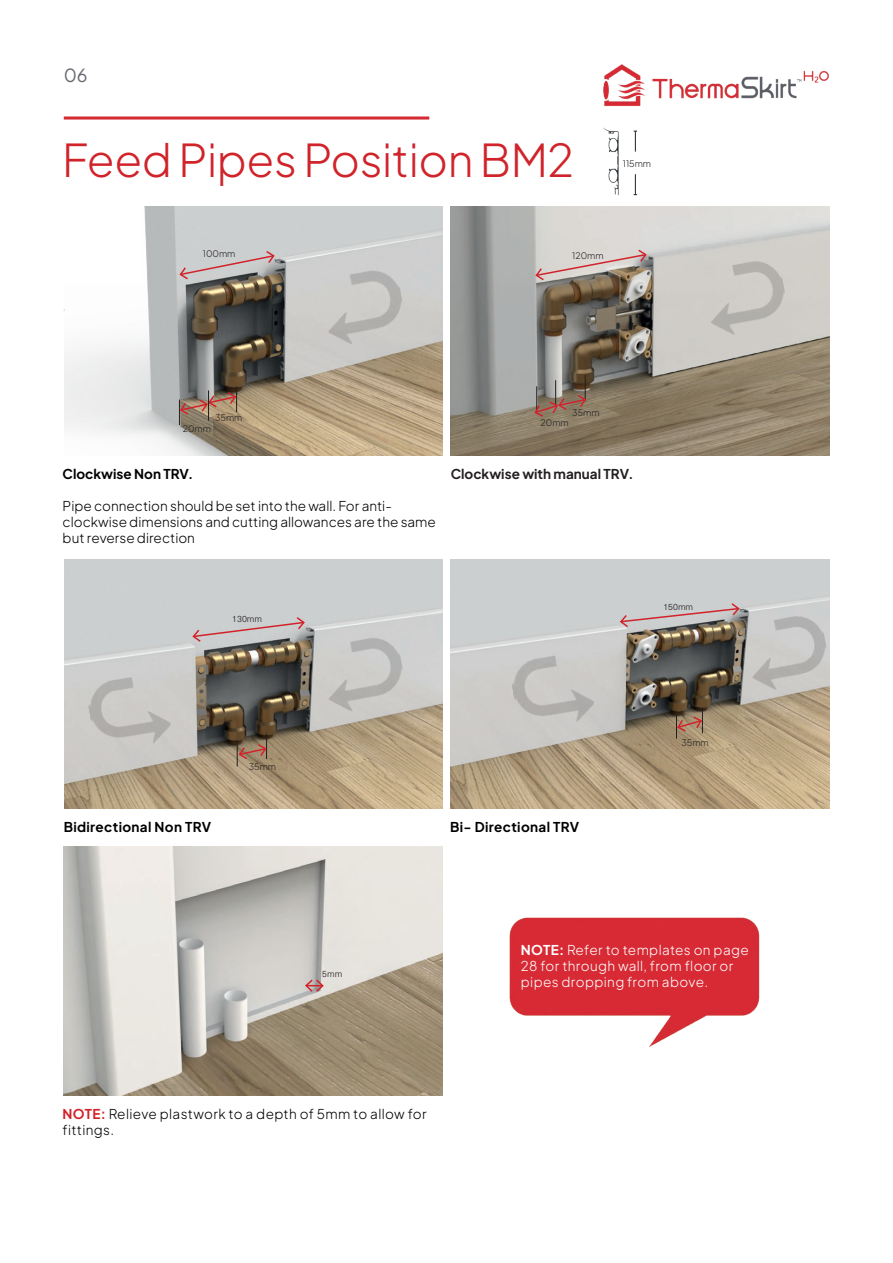
<style>
.page{position:relative;width:893px;height:1263px;background:#fff}
.page>*{position:absolute;margin:0;border:0;box-sizing:border-box;transform-origin:0 0}
.t1{font:300 45px "Plus Jakarta Sans";letter-spacing:-.01em;color:#d0232a}
.t2{font:18px "Plus Jakarta Sans";color:#666970}
.t3{font:300 13.5px/16.2px "Plus Jakarta Sans";color:#000}
.t4{font:300 13.5px/16.2px "Plus Jakarta Sans";letter-spacing:.025em;color:#fff}
.t5{font:300 13.5px/16.2px "Plus Jakarta Sans";letter-spacing:.025em;color:#000}
.t6{font:13.5px "Plus Jakarta Sans";letter-spacing:.025em;color:#000}
.t7{font:13.5px "Plus Jakarta Sans";color:#231f20}
.t8{font:13.5px "Plus Jakarta Sans";color:#000}
.t9{font:300 9px "Plus Jakarta Sans";color:#231f20}
.t10{font:300 9px "Neue Haas Unica W1 G";color:#231f20}
.s1{font-weight:400;color:#d2222a}
.s2{font-weight:400}
</style>
<div class="page">
<img style="left:63px;top:116px;width:767px;height:980px">
<img style="left:451px;top:206px;width:378px;height:249px">
<img style="left:64px;top:846px;width:378px;height:249px">
<img style="left:64px;top:206px;width:379px;height:249px">
<img style="left:64px;top:559px;width:378px;height:249px">
<img style="left:451px;top:559px;width:378px;height:249px">
<svg style="left:178px;top:249px;width:98px;height:32px;background:#beb5b4"></svg>
<svg style="left:534px;top:248px;width:114px;height:34px;background:#c4b6b0"></svg>
<svg style="left:191px;top:616px;width:115px;height:27px;background:#c6bcbc"></svg>
<svg style="left:619px;top:602px;width:121px;height:27px;background:#bfb4b2"></svg>
<svg style="left:304px;top:978px;width:21px;height:15px"></svg>
<img style="left:603px;top:64px;width:226px;height:35px">
<img style="left:316px;top:250px;width:93px;height:100px">
<img style="left:698px;top:240px;width:93px;height:101px">
<img style="left:316px;top:617px;width:93px;height:100px">
<img style="left:740px;top:595px;width:90px;height:101px">
<img style="left:82px;top:656px;width:92px;height:99px">
<img style="left:505px;top:634px;width:92px;height:99px">
<svg style="left:237px;top:733px;width:31px;height:33px"></svg>
<svg style="left:676px;top:708px;width:27px;height:31px"></svg>
<img style="left:572px;top:89px;width:83px;height:147px">
<svg style="left:634px;top:131px;width:3px;height:21px"></svg>
<svg style="left:634px;top:174px;width:3px;height:21px"></svg>
<svg style="left:179px;top:387px;width:58px;height:38px;background:#927968"></svg>
<svg style="left:533px;top:375px;width:54px;height:43px;background:#887568"></svg>
<img style="left:500px;top:890px;width:280px;height:176px">
<h2 class="t2" style="left:64px;top:61px;width:25px">06</h2>
<h1 class="t1" style="left:62px;top:124px;width:513px">Feed Pipes Position BM2</h1>
<p class="t9" style="left:623px;top:156px;width:30px">115mm</p>
<p class="t9" style="left:203px;top:247px;width:34px">100mm</p>
<p class="t9" style="left:572px;top:248px;width:33px">120mm</p>
<p class="t9" style="left:215px;top:410px;width:29px">35mm</p>
<p class="t9" style="left:183px;top:421px;width:30px">20mm</p>
<p class="t9" style="left:572px;top:405px;width:29px">35mm</p>
<p class="t9" style="left:541px;top:415px;width:30px">20mm</p>
<p class="t8" style="left:63px;top:462px;width:132px">Clockwise Non TRV.</p>
<p class="t3" style="left:63px;top:496px;width:375px">Pipe connection should be set into the wall. For anti&shy;clockwise dimensions and cutting allowances are the same but reverse direction</p>
<p class="t7" style="left:451px;top:462px;width:184px">Clockwise with manual TRV.</p>
<p class="t10" style="left:232px;top:612px;width:31px">130mm</p>
<p class="t10" style="left:663px;top:600px;width:31px">150mm</p>
<p class="t9" style="left:249px;top:760px;width:29px">35mm</p>
<p class="t6" style="left:64px;top:816px;width:149px">Bidirectional Non TRV</p>
<p class="t6" style="left:450px;top:816px;width:131px">Bi- Directional TRV</p>
<p class="t9" style="left:681px;top:735px;width:29px">35mm</p>
<p class="t10" style="left:322px;top:967px;width:22px">5mm</p>
<p class="t5" style="left:63px;top:1104px;width:366px"><span class="s1">NOTE:</span> Relieve plastwork to a depth of 5mm to allow for fittings.</p>
<p class="t4" style="left:521px;top:940px;width:229px"><span class="s2">NOTE:</span> Refer to templates on page<br>28 for through wall, from floor or pipes dropping from above.</p>
</div>
